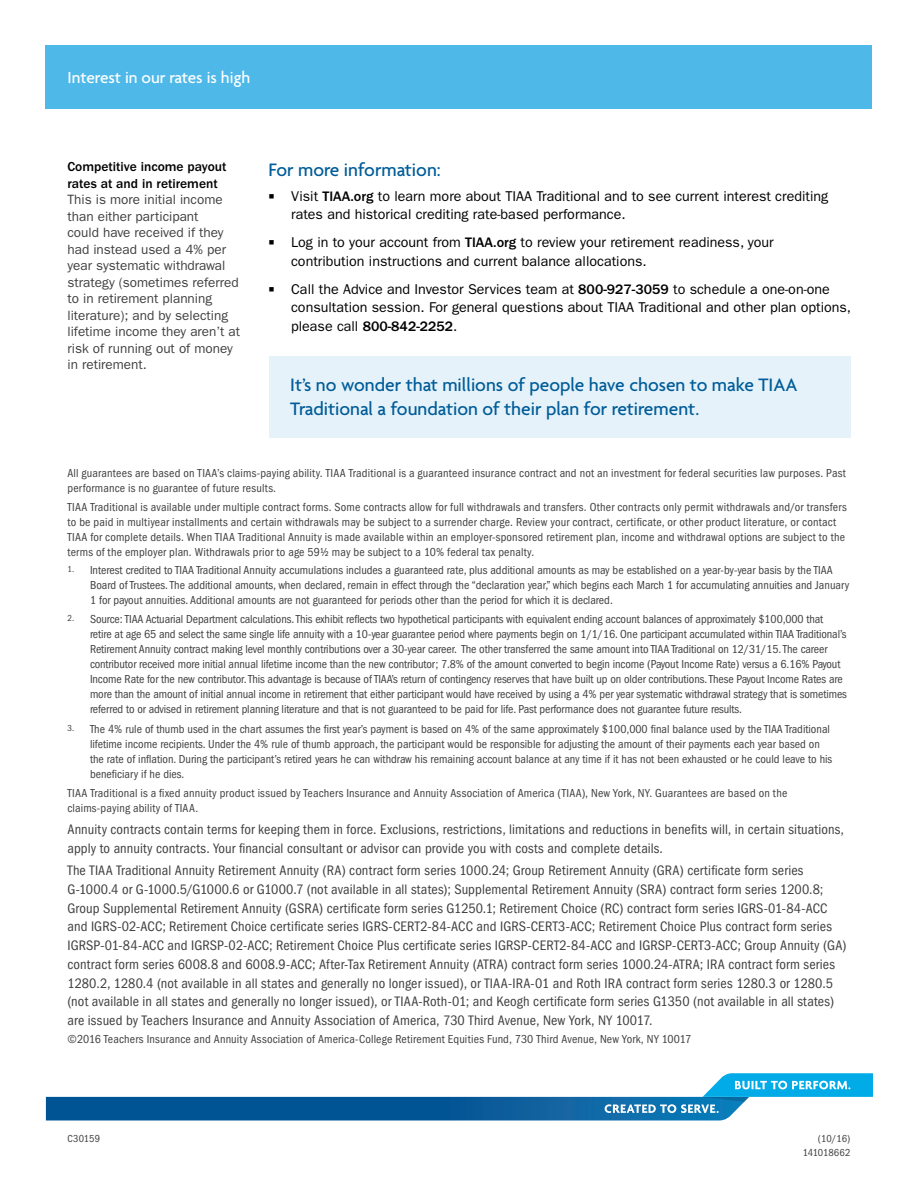
<style>
.page{position:relative;width:918px;height:1188px;background:#fff}
.page>*{position:absolute;margin:0;border:0;box-sizing:border-box;transform-origin:0 0}
.t1{font:500 19.5px/24px "Agenda";color:#005c98}
.t2{font:500 17.25px "Agenda";color:#fff}
.t3{font:condensed 14.25px/18.8px "ITC Franklin Gothic Std";letter-spacing:.01em;color:#404040}
.t4{font:14.25px/18.8px "ITC Franklin Gothic Std";color:#000}
.t5{font:13.5px/16.5px "ITC Franklin Gothic Std";color:#404040}
.t6{font:500 13.5px/16.5px "ITC Franklin Gothic Std";color:#000}
.t7{font:condensed 12px/15px "ITC Franklin Gothic Std";color:#404040}
.t8{font:condensed 10.5px/14.2px "ITC Franklin Gothic Std";color:#404040;text-align:right}
.s1{font-weight:500}
</style>
<div class="page">
<div style="left:46px;top:46px;width:826px;height:63px;background:#4eb9e9"></div>
<div style="left:269px;top:356px;width:581px;height:81px;background:#e5f2fa"></div>
<svg style="left:46px;top:1073px;width:826px;height:47px"></svg>
<h2 class="t2" style="left:68px;top:68px;width:184px">Interest in our rates is high</h2>
<p class="t6" style="left:67px;top:159px;width:161px">Competitive income payout rates at and in retirement</p>
<p class="t5" style="left:67px;top:192px;width:174px">This is more initial income than either participant<br>could have received if they had instead used a 4% per year systematic withdrawal strategy (sometimes referred to in retirement planning literature); and by selecting lifetime income they aren’t at risk of running out of money in retirement.</p>
<h1 class="t1" style="left:269px;top:159px;width:174px">For more information:</h1>
<p class="t4" style="left:291px;top:187px;width:539px">Visit <span class="s1">TIAA.org</span> to learn more about TIAA Traditional and to see current interest crediting rates and historical crediting rate-based performance.</p>
<p class="t4" style="left:291px;top:233px;width:484px">Log in to your account from <span class="s1">TIAA.org</span> to review your retirement readiness, your contribution instructions and current balance allocations.</p>
<p class="t4" style="left:291px;top:280px;width:562px">Call the Advice and Investor Services team at <span class="s1">800-927-3059</span> to schedule a one-on-one consultation session. For general questions about TIAA Traditional and other plan options, please call <span class="s1">800-842-2252</span>.</p>
<h1 class="t1" style="left:290px;top:374px;width:509px">It’s no wonder that millions of people have chosen to make TIAA<br>Traditional a foundation of their plan for retirement.</h1>
<p class="t7" style="left:68px;top:466px;width:780px">All guarantees are based on TIAA’s claims-paying ability. TIAA Traditional is a guaranteed insurance contract and not an investment for federal securities law purposes. Past performance is no guarantee of future results.</p>
<p class="t7" style="left:68px;top:499px;width:781px">TIAA Traditional is available under multiple contract forms. Some contracts allow for full withdrawals and transfers. Other contracts only permit withdrawals and/or transfers to be paid in multiyear installments and certain withdrawals may be subject to a surrender charge. Review your contract, certificate, or other product literature, or contact TIAA for complete details. When TIAA Traditional Annuity is made available within an employer-sponsored retirement plan, income and withdrawal options are subject to the terms of the employer plan. Withdrawals prior to age 59½ may be subject to a 10% federal tax penalty.</p>
<p class="t7" style="left:90px;top:562px;width:761px;text-indent:-22px"><sup>1.</sup> Interest credited to TIAA Traditional Annuity accumulations includes a guaranteed rate, plus additional amounts as may be established on a year-by-year basis by the TIAA<br>Board of Trustees. The additional amounts, when declared, remain in effect through the “declaration year,” which begins each March 1 for accumulating annuities and January<br>1 for payout annuities. Additional amounts are not guaranteed for periods other than the period for which it is declared.</p>
<p class="t7" style="left:90px;top:612px;width:758px;text-indent:-22px"><sup>2.</sup> Source: TIAA Actuarial Department calculations. This exhibit reflects two hypothetical participants with equivalent ending account balances of approximately $100,000 that retire at age 65 and select the same single life annuity with a 10-year guarantee period where payments begin on 1/1/16. One participant accumulated within TIAA Traditional’s Retirement Annuity contract making level monthly contributions over a 30-year career. The other transferred the same amount into TIAA Traditional on 12/31/15. The career contributor received more initial annual lifetime income than the new contributor; 7.8% of the amount converted to begin income (Payout Income Rate) versus a 6.16% Payout Income Rate for the new contributor. This advantage is because of TIAA’s return of contingency reserves that have built up on older contributions. These Payout Income Rates are more than the amount of initial annual income in retirement that either participant would have received by using a 4% per year systematic withdrawal strategy that is sometimes referred to or advised in retirement planning literature and that is not guaranteed to be paid for life. Past performance does not guarantee future results.</p>
<p class="t7" style="left:90px;top:721px;width:744px;text-indent:-22px"><sup>3.</sup> The 4% rule of thumb used in the chart assumes the first year’s payment is based on 4% of the same approximately $100,000 final balance used by the TIAA Traditional lifetime income recipients. Under the 4% rule of thumb approach, the participant would be responsible for adjusting the amount of their payments each year based on the rate of inflation. During the participant’s retired years he can withdraw his remaining account balance at any time if it has not been exhausted or he could leave to his beneficiary if he dies.</p>
<p class="t7" style="left:68px;top:786px;width:721px">TIAA Traditional is a fixed annuity product issued by Teachers Insurance and Annuity Association of America (TIAA), New York, NY. Guarantees are based on the claims-paying ability of TIAA.</p>
<p class="t3" style="left:68px;top:820px;width:778px">Annuity contracts contain terms for keeping them in force. Exclusions, restrictions, limitations and reductions in benefits will, in certain situations, apply to annuity contracts. Your financial consultant or advisor can provide you with costs and complete details.</p>
<p class="t3" style="left:68px;top:861px;width:781px">The TIAA Traditional Annuity Retirement Annuity (RA) contract form series 1000.24; Group Retirement Annuity (GRA) certificate form series G-1000.4 or G-1000.5/G1000.6 or G1000.7 (not available in all states); Supplemental Retirement Annuity (SRA) contract form series 1200.8; Group Supplemental Retirement Annuity (GSRA) certificate form series G1250.1; Retirement Choice (RC) contract form series IGRS-01-84-ACC and IGRS-02-ACC; Retirement Choice certificate series IGRS-CERT2-84-ACC and IGRS-CERT3-ACC; Retirement Choice Plus contract form series IGRSP-01-84-ACC and IGRSP-02-ACC; Retirement Choice Plus certificate series IGRSP-CERT2-84-ACC and IGRSP-CERT3-ACC; Group Annuity (GA) contract form series 6008.8 and 6008.9-ACC; After-Tax Retirement Annuity (ATRA) contract form series 1000.24-ATRA; IRA contract form series 1280.2, 1280.4 (not available in all states and generally no longer issued), or TIAA-IRA-01 and Roth IRA contract form series 1280.3 or 1280.5 (not available in all states and generally no longer issued), or TIAA-Roth-01; and Keogh certificate form series G1350 (not available in all states) are issued by Teachers Insurance and Annuity Association of America, 730 Third Avenue, New York, NY 10017.</p>
<p class="t7" style="left:68px;top:1032px;width:625px">©2016 Teachers Insurance and Annuity Association of America-College Retirement Equities Fund, 730 Third Avenue, New York, NY 10017</p>
<p class="t8" style="left:68px;top:1132px;width:34px">C30159</p>
<p class="t8" style="left:803px;top:1132px;width:49px">(10/16)<br>141018662</p>
</div>
